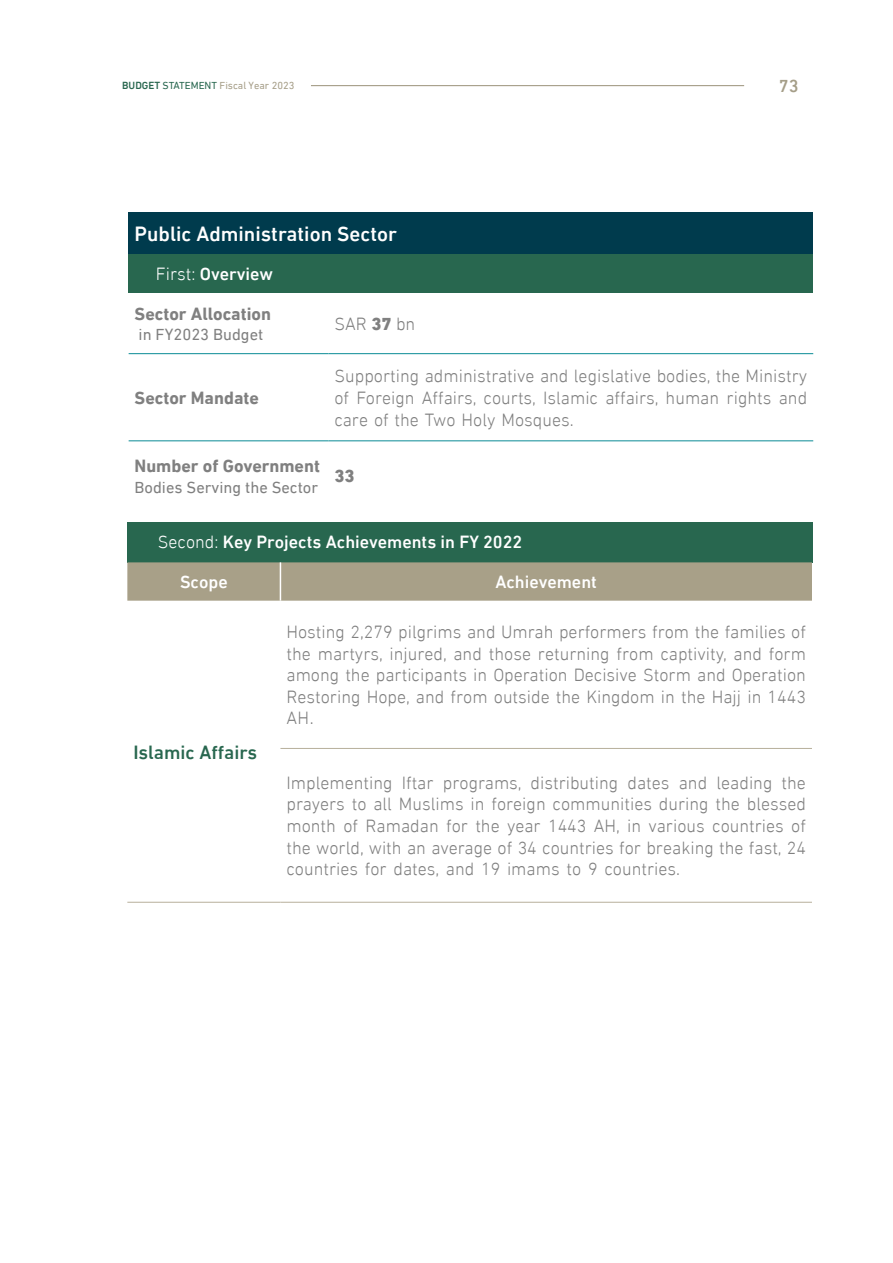
<style>
.page{position:relative;width:893px;height:1263px;background:#fff}
.page>*{position:absolute;margin:0;border:0;box-sizing:border-box;transform-origin:0 0}
.t1{font:500 21px "DIN Next LT Arabic";color:#fff}
.t2{font:500 19.5px "DIN Next LT Arabic";color:#28674f}
.t3{font:300 18px/21.6px "DIN Next LT Arabic";color:#808080;text-align:justify}
.t4{font:500 18px "DIN Next LT Arabic";color:#fff}
.t5{font:700 18px "DIN Next LT Arabic";color:#808080}
.t6{font:500 18px "DIN Next LT Arabic";color:#a59e88}
.t7{font:800 18px "DIN Next LT Arabic";color:#808080}
.t8{font:16.5px "DIN Next LT Arabic";color:#808080}
.t9{font:10.5px "DIN Next LT Arabic";color:#a69e88}
.s1{font-weight:500;color:#28674f}
.s2{color:#28674f}
.s3{font-weight:300}
.s4{font-weight:800}
</style>
<div class="page">
<hr style="left:311px;top:85px;width:433px;height:1px;background:#a59e88">
<div style="left:129px;top:212px;width:684px;height:42px;background:#003b4d"></div>
<div style="left:129px;top:254px;width:684px;height:39px;background:#28674f"></div>
<hr style="left:129px;top:353px;width:199px;height:1px;background:#0a8b95">
<hr style="left:328px;top:353px;width:485px;height:1px;background:#0a8b95">
<hr style="left:129px;top:440px;width:199px;height:1px;background:#0a8b95">
<hr style="left:328px;top:440px;width:485px;height:1px;background:#0a8b95">
<div style="left:127px;top:522px;width:686px;height:40px;background:#28674f"></div>
<div style="left:127px;top:562px;width:685px;height:39px;background:#a8a088"></div>
<hr style="left:280px;top:562px;width:1px;height:39px;background:#fff">
<hr style="left:280px;top:748px;width:532px;height:1px;background:#b7af9b">
<hr style="left:127px;top:902px;width:153px;height:1px;background:#b7af9b">
<hr style="left:280px;top:902px;width:532px;height:1px;background:#b7af9b">
<p class="t9" style="left:122px;top:79px;width:174px"><span class="s1">BUDGET</span> <span class="s2">STATEMENT</span> Fiscal Year 2023</p>
<p class="t1" style="left:135px;top:221px;width:264px">Public Administration Sector</p>
<p class="t4" style="left:156px;top:264px;width:119px"><span class="s3">First:</span> Overview</p>
<p class="t5" style="left:135px;top:303px;width:138px">Sector Allocation</p>
<p class="t3" style="left:334px;top:313px;width:82px">SAR <span class="s4">37</span> bn</p>
<p class="t8" style="left:139px;top:324px;width:126px">in FY2023 Budget</p>
<p class="t6" style="left:779px;top:76px;width:21px">73</p>
<p class="t5" style="left:135px;top:387px;width:126px">Sector Mandate</p>
<p class="t3" style="left:334px;top:365px;width:474px">Supporting administrative and legislative bodies, the Ministry of Foreign Affairs, courts, Islamic affairs, human rights and care of the Two Holy Mosques.</p>
<p class="t5" style="left:135px;top:455px;width:187px">Number of Government</p>
<p class="t7" style="left:334px;top:466px;width:22px">33</p>
<p class="t8" style="left:135px;top:478px;width:185px">Bodies Serving the Sector</p>
<p class="t4" style="left:158px;top:531px;width:366px"><span class="s3">Second:</span> Key Projects Achievements in FY 2022</p>
<p class="t4" style="left:495px;top:571px;width:103px">Achievement</p>
<p class="t4" style="left:180px;top:571px;width:49px">Scope</p>
<p class="t2" style="left:133px;top:740px;width:125px">Islamic Affairs</p>
<p class="t3" style="left:286px;top:621px;width:521px">Hosting 2,279 pilgrims and Umrah performers from the families of the martyrs, injured, and those returning from captivity, and form among the participants in Operation Decisive Storm and Operation Restoring Hope, and from outside the Kingdom in the Hajj in 1443<br>AH.</p>
<p class="t3" style="left:286px;top:772px;width:521px;text-align:left">Implementing<br>prayers to all Muslims in foreign communities during the blessed month of Ramadan for the year 1443 AH, in various countries of the world, with an average of 34 countries for breaking the fast, 24 countries for dates, and 19 imams to 9 countries.</p>
<p class="t3" style="left:402px;top:772px;width:33px">Iftar</p>
<p class="t3" style="left:531px;top:772px;width:89px">distributing</p>
<p class="t3" style="left:627px;top:772px;width:44px">dates</p>
<p class="t3" style="left:679px;top:772px;width:30px">and</p>
<p class="t3" style="left:716px;top:772px;width:57px">leading</p>
<p class="t3" style="left:782px;top:772px;width:26px">the</p>
<p class="t3" style="left:443px;top:772px;width:80px">programs,</p>
</div>
